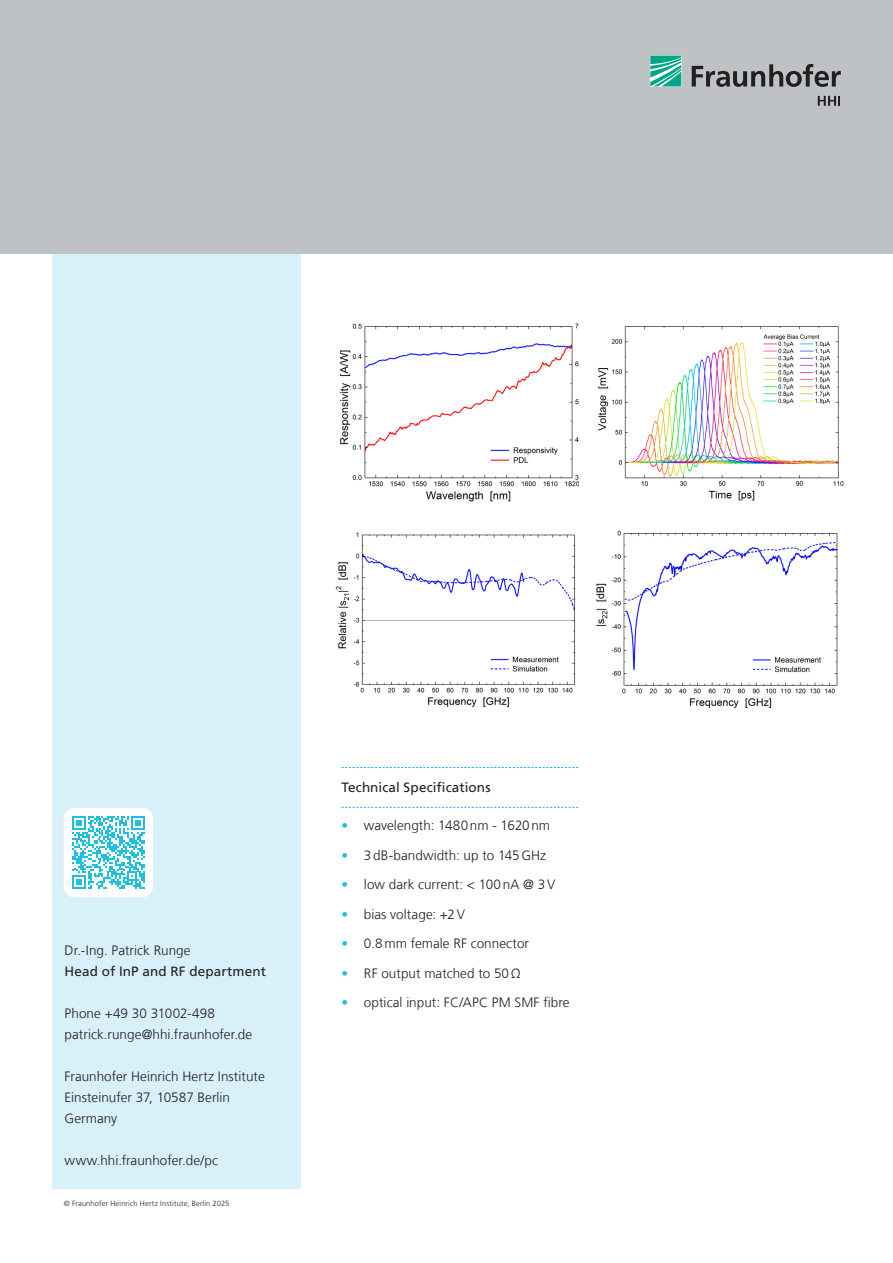
<style>
.page{position:relative;width:893px;height:1263px;background:#fff}
.page>*{position:absolute;margin:0;border:0;box-sizing:border-box;transform-origin:0 0}
._3_Fließtext{font:300 13.5px "Frutiger LT Com";letter-spacing:.005em;color:#231f20}
._3_Fließtext-2{font:13.5px "Frutiger LT Com";letter-spacing:.01em;color:#231f20}
._4_Zwischenüberschrift{font:13.5px "Frutiger LT Com";letter-spacing:.005em;color:#231f20}
.t1{font:300 13.5px "Frutiger LT Com";color:#1ebfe1}
.Liste_PUNKT_02{font:300 7.5px "Frutiger LT Com";letter-spacing:.02em;color:#231f20}
</style>
<div class="page">
<svg style="left:341px;top:767px;width:237px;height:1px"></svg>
<svg style="left:341px;top:807px;width:237px;height:1px"></svg>
<div style="left:52px;top:0;width:249px;height:1188px;background:#d7f0f9"></div>
<div style="left:0;top:0;width:893px;height:254px;background:#bec2c5"></div>
<img style="left:340px;top:323px;width:239px;height:179px">
<img style="left:598px;top:326px;width:246px;height:175px">
<img style="left:335px;top:532px;width:241px;height:176px">
<img style="left:596px;top:530px;width:242px;height:179px">
<svg style="left:650px;top:56px;width:31px;height:31px"></svg>
<svg style="left:692px;top:64px;width:149px;height:23px"></svg>
<svg style="left:818px;top:96px;width:22px;height:10px"></svg>
<div style="left:64px;top:808px;width:89px;height:89px;background:#fff;border-radius:11px"></div>
<svg style="left:72px;top:816px;width:73px;height:73px"></svg>
<p class="_3_Fließtext" style="left:65px;top:942px;width:127px">Dr.-Ing. Patrick Runge</p>
<p class="_3_Fließtext-2" style="left:65px;top:963px;width:203px">Head of InP and RF department</p>
<p class="_3_Fließtext" style="left:65px;top:1005px;width:152px">Phone +49 30 31002-498</p>
<p class="_3_Fließtext" style="left:65px;top:1026px;width:189px">patrick.runge@hhi.fraunhofer.de</p>
<p class="_3_Fließtext" style="left:65px;top:1068px;width:202px">Fraunhofer Heinrich Hertz Institute</p>
<p class="_3_Fließtext" style="left:65px;top:1089px;width:167px">Einsteinufer 37, 10587 Berlin</p>
<p class="_3_Fließtext" style="left:65px;top:1110px;width:54px">Germany</p>
<p class="_3_Fließtext" style="left:65px;top:1152px;width:155px">www.hhi.fraunhofer.de/pc</p>
<p class="Liste_PUNKT_02" style="left:64px;top:1199px;width:167px">© Fraunhofer Heinrich Hertz Institute, Berlin 2025</p>
<p class="_4_Zwischenüberschrift" style="left:341px;top:779px;width:151px">Technical Specifications</p>
<p class="_3_Fließtext" style="left:364px;top:817px;width:188px">wavelength: 1480nm - 1620nm</p>
<p class="t1" style="left:341px;top:817px;width:8px">•</p>
<p class="t1" style="left:341px;top:847px;width:8px">•</p>
<p class="_3_Fließtext" style="left:364px;top:847px;width:184px">3dB-bandwidth: up to 145GHz</p>
<p class="t1" style="left:341px;top:877px;width:8px">•</p>
<p class="_3_Fließtext" style="left:364px;top:877px;width:193px">low dark current: &lt; 100nA @ 3V</p>
<p class="t1" style="left:341px;top:906px;width:8px">•</p>
<p class="_3_Fließtext" style="left:364px;top:906px;width:102px">bias voltage: +2V</p>
<p class="t1" style="left:341px;top:936px;width:8px">•</p>
<p class="_3_Fließtext" style="left:364px;top:936px;width:167px">0.8mm female RF connector</p>
<p class="t1" style="left:341px;top:965px;width:8px">•</p>
<p class="_3_Fließtext" style="left:364px;top:965px;width:158px">RF output matched to 50Ω</p>
<p class="t1" style="left:341px;top:995px;width:8px">•</p>
<p class="_3_Fließtext" style="left:364px;top:995px;width:207px">optical input: FC/APC PM SMF fibre</p>
</div>
